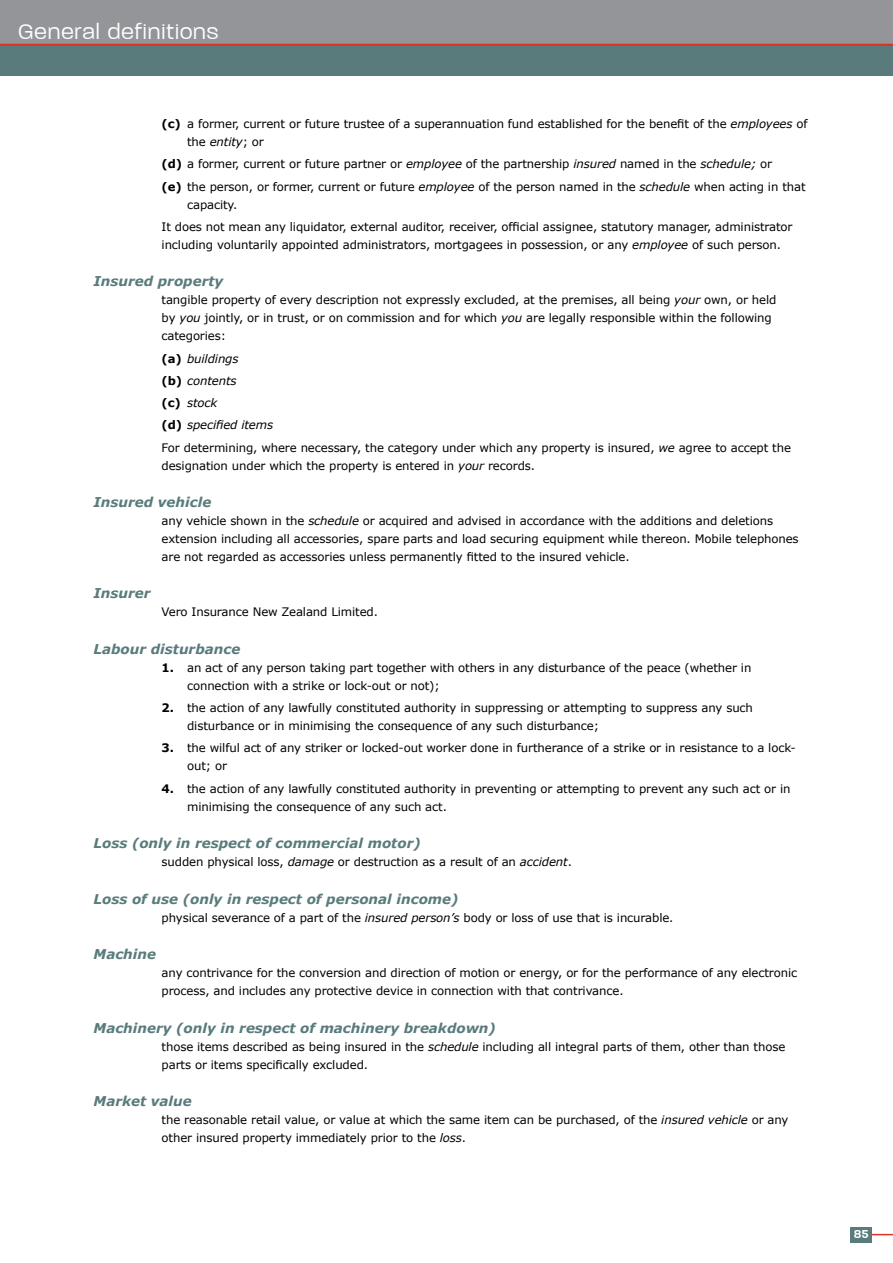
<style>
.page{position:relative;width:893px;height:1263px;background:#fff}
.page>*{position:absolute;margin:0;border:0;box-sizing:border-box;transform-origin:0 0}
.t1{font:300 24.75px "V Paralucent";letter-spacing:.04em;color:#fff}
.t2{font:italic 700 13.5px "Verdana";color:#597b7c}
.t3{font:600 13.5px "V Paralucent";color:#fff}
.t4{font:11.7px/18px "Verdana";letter-spacing:-.01em;color:#000}
.s1{font-weight:700}
.s2{font-style:italic}
</style>
<div class="page">
<div style="left:0;top:0;width:893px;height:45px;background:#939598"></div>
<svg style="left:872px;top:1234px;width:21px;height:1px"></svg>
<div style="left:850px;top:1227px;width:22px;height:15px;background:#597b7c"></div>
<div style="left:0;top:45px;width:893px;height:30px;background:#597b7c"></div>
<hr style="left:0;top:44px;width:893px;height:2px;background:#e03128">
<h1 class="t1" style="left:18px;top:18px;width:202px">General definitions</h1>
<p class="t4" style="left:187px;top:114px;width:622px;text-indent:-26px"><span class="s1">(c)</span> a former, current or future trustee of a superannuation fund established for the benefit of the <span class="s2">employees</span> of the <span class="s2">entity</span>; or</p>
<p class="t4" style="left:162px;top:153px;width:646px;line-height:22.2px"><span class="s1">(d)</span> a former, current or future partner or <span class="s2">employee</span> of the partnership <span class="s2">insured</span> named in the <span class="s2">schedule;</span> or<br><span class="s1">(e)</span> the person, or former, current or future <span class="s2">employee</span> of the person named in the <span class="s2">schedule</span> when acting in that</p>
<p class="t4" style="left:162px;top:193px;width:632px;line-height:22.2px;text-indent:26px">capacity.<br>It does not mean any liquidator, external auditor, receiver, official assignee, statutory manager, administrator</p>
<p class="t4" style="left:162px;top:235px;width:621px">including voluntarily appointed administrators, mortgagees in possession, or any <span class="s2">employee</span> of such person.</p>
<p class="t2" style="left:94px;top:273px;width:131px">Insured property</p>
<p class="t4" style="left:162px;top:291px;width:616px">tangible property of every description not expressly excluded, at the premises, all being <span class="s2">your</span> own, or held by <span class="s2">you</span> jointly, or in trust, or on commission and for which <span class="s2">you</span> are legally responsible within the following categories:</p>
<p class="t4" style="left:162px;top:347px;width:631px;line-height:22.2px"><span class="s1">(a)</span> <span class="s2">buildings<br></span><span class="s1">(b)</span> <span class="s2">contents<br></span><span class="s1">(c)</span> <span class="s2">stock<br></span><span class="s1">(d)</span> <span class="s2">specified items<br></span>For determining, where necessary, the category under which any property is insured, <span class="s2">we</span> agree to accept the</p>
<p class="t4" style="left:162px;top:456px;width:375px">designation under which the property is entered in <span class="s2">your</span> records.</p>
<p class="t2" style="left:94px;top:493px;width:119px">Insured vehicle</p>
<p class="t4" style="left:162px;top:511px;width:639px">any vehicle shown in the <span class="s2">schedule</span> or acquired and advised in accordance with the additions and deletions extension including all accessories, spare parts and load securing equipment while thereon. Mobile telephones are not regarded as accessories unless permanently fitted to the insured vehicle.</p>
<p class="t2" style="left:94px;top:585px;width:58px">Insurer</p>
<p class="t4" style="left:162px;top:603px;width:218px">Vero Insurance New Zealand Limited.</p>
<p class="t2" style="left:94px;top:640px;width:148px">Labour disturbance</p>
<p class="t4" style="left:187px;top:658px;width:566px;text-indent:-26px"><span class="s1">1.</span> an act of any person taking part together with others in any disturbance of the peace (whether in connection with a strike or lock-out or not);</p>
<p class="t4" style="left:187px;top:698px;width:567px;text-indent:-26px"><span class="s1">2.</span> the action of any lawfully constituted authority in suppressing or attempting to suppress any such disturbance or in minimising the consequence of any such disturbance;</p>
<p class="t4" style="left:187px;top:739px;width:610px;text-indent:-26px"><span class="s1">3.</span> the wilful act of any striker or locked-out worker done in furtherance of a strike or in resistance to a lock&shy;out; or</p>
<p class="t4" style="left:187px;top:779px;width:605px;text-indent:-26px"><span class="s1">4.</span> the action of any lawfully constituted authority in preventing or attempting to prevent any such act or in minimising the consequence of any such act.</p>
<p class="t2" style="left:94px;top:835px;width:329px">Loss (only in respect of commercial motor)</p>
<p class="t4" style="left:162px;top:852px;width:412px">sudden physical loss, <span class="s2">damage</span> or destruction as a result of an <span class="s2">accident</span>.</p>
<p class="t2" style="left:94px;top:890px;width:366px">Loss of use (only in respect of personal income)</p>
<p class="t4" style="left:162px;top:908px;width:513px">physical severance of a part of the <span class="s2">insured person’s</span> body or loss of use that is incurable.</p>
<p class="t2" style="left:94px;top:945px;width:64px">Machine</p>
<p class="t4" style="left:162px;top:963px;width:637px">any contrivance for the conversion and direction of motion or energy, or for the performance of any electronic process, and includes any protective device in connection with that contrivance.</p>
<p class="t2" style="left:94px;top:1019px;width:404px">Machinery (only in respect of machinery breakdown)</p>
<p class="t4" style="left:162px;top:1037px;width:625px">those items described as being insured in the <span class="s2">schedule</span> including all integral parts of them, other than those parts or items specifically excluded.</p>
<p class="t2" style="left:94px;top:1092px;width:100px">Market value</p>
<p class="t4" style="left:162px;top:1110px;width:628px">the reasonable retail value, or value at which the same item can be purchased, of the <span class="s2">insured vehicle</span> or any other insured property immediately prior to the <span class="s2">loss</span>.</p>
<p class="t3" style="left:854px;top:1227px;width:16px">85</p>
</div>
